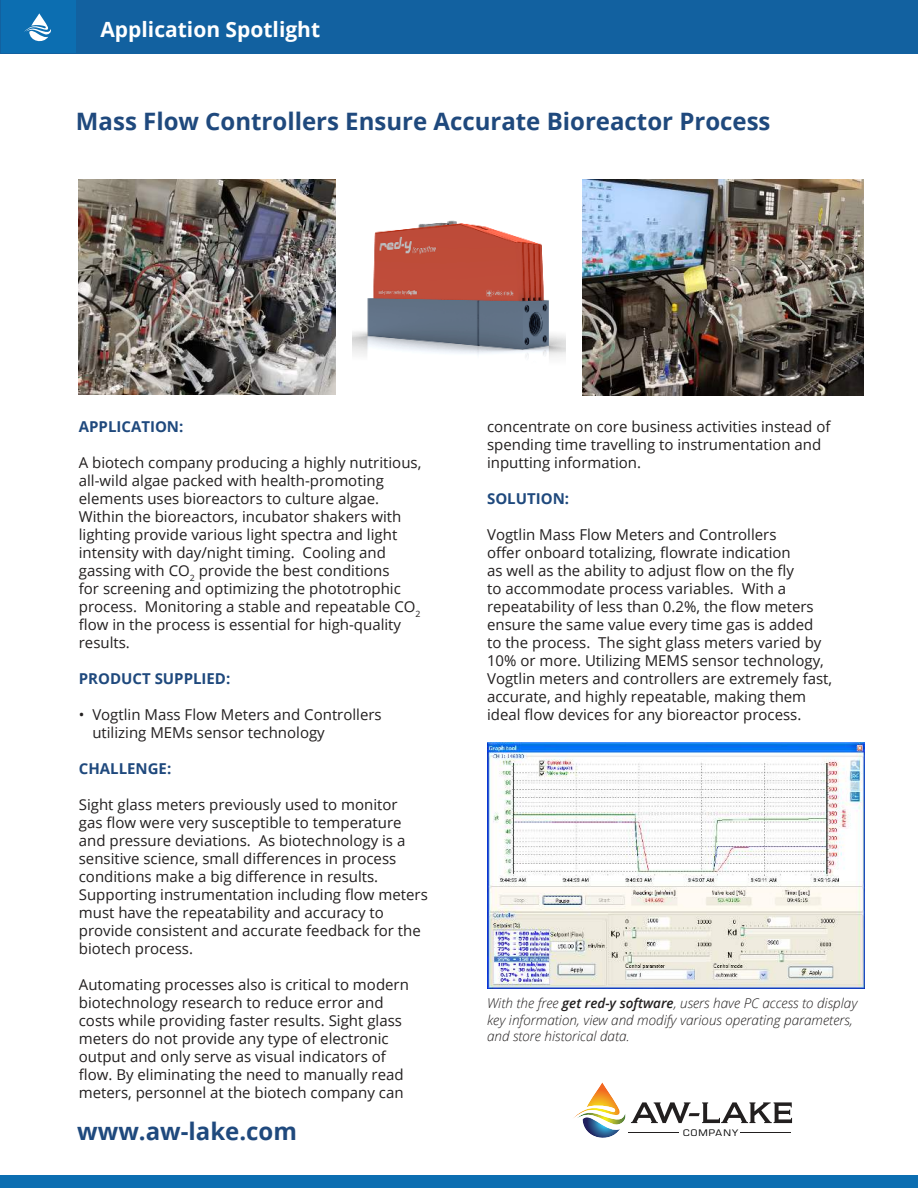
<style>
.page{position:relative;width:918px;height:1188px;background:#fff}
.page>*{position:absolute;margin:0;border:0;box-sizing:border-box;transform-origin:0 0}
.t1{font:700 24px "Open Sans";color:#1f497d}
.t2{font:700 21px "Open Sans";color:#fff}
.t3{font:15px/18px "Open Sans";color:#221f1f}
.t4{font:700 15px "Open Sans";color:#1f497d}
.t5{font:italic 300 13.5px/16.2px "Open Sans";color:#221f1f}
.t6{font:8.7px "Eurostile";letter-spacing:.12em;color:#010101;scale:1.1 1}
.s1{font-weight:600}
</style>
<div class="page">
<div style="left:0;top:0;width:918px;height:54px;background:#1261a0"></div>
<svg style="left:631px;top:1102px;width:161px;height:21px"></svg>
<img style="left:584px;top:1125px;width:36px;height:13px">
<img style="left:574px;top:1082px;width:46px;height:36px">
<img style="left:576px;top:1113px;width:50px;height:12px">
<hr style="left:629px;top:1132px;width:50px;height:1px;background:#221f1f">
<hr style="left:740px;top:1132px;width:51px;height:1px;background:#221f1f">
<div style="left:2px;top:0;width:74px;height:52px;background:#0c6eb1"></div>
<svg style="left:24px;top:13px;width:27px;height:29px"></svg>
<div style="left:0;top:1175px;width:918px;height:13px;background:#0c6eb1"></div>
<img style="left:79px;top:179px;width:257px;height:216px">
<img style="left:582px;top:179px;width:281px;height:216px">
<img style="left:352px;top:220px;width:214px;height:138px">
<img style="left:487px;top:742px;width:378px;height:246px">
<h2 class="t2" style="left:100px;top:21px;width:221px">Application Spotlight</h2>
<h1 class="t1" style="left:76px;top:111px;width:696px">Mass Flow Controllers Ensure Accurate Bioreactor Process</h1>
<p class="t4" style="left:79px;top:421px;width:106px">APPLICATION:</p>
<p class="t3" style="left:79px;top:455px;width:344px">A biotech company producing a highly nutritious, all-wild algae packed with health-promoting elements uses bioreactors to culture algae.<br>Within the bioreactors, incubator shakers with lighting provide various light spectra and light intensity with day/night timing. Cooling and gassing with CO<sub>2</sub> provide the best conditions<br>for screening and optimizing the phototrophic process. Monitoring a stable and repeatable CO<sub>2 </sub>flow in the process is essential for high-quality results.</p>
<p class="t4" style="left:79px;top:673px;width:153px">PRODUCT SUPPLIED:</p>
<p class="t3" style="left:92px;top:707px;width:291px;text-indent:-14px">• Vogtlin Mass Flow Meters and Controllers utilizing MEMs sensor technology</p>
<p class="t4" style="left:79px;top:763px;width:94px">CHALLENGE:</p>
<p class="t3" style="left:79px;top:797px;width:351px">Sight glass meters previously used to monitor<br>gas flow were very susceptible to temperature and pressure deviations. As biotechnology is a sensitive science, small differences in process conditions make a big difference in results.<br>Supporting instrumentation including flow meters must have the repeatability and accuracy to provide consistent and accurate feedback for the biotech process.</p>
<p class="t3" style="left:79px;top:977px;width:332px">Automating processes also is critical to modern biotechnology research to reduce error and costs while providing faster results. Sight glass meters do not provide any type of electronic output and only serve as visual indicators of flow. By eliminating the need to manually read meters, personnel at the biotech company can</p>
<h1 class="t1" style="left:77px;top:1121px;width:221px">www.aw-lake.com</h1>
<p class="t3" style="left:487px;top:419px;width:345px">concentrate on core business activities instead of spending time travelling to instrumentation and inputting information.</p>
<p class="t4" style="left:487px;top:493px;width:84px">SOLUTION:</p>
<p class="t3" style="left:487px;top:527px;width:347px">Vogtlin Mass Flow Meters and Controllers<br>offer onboard totalizing, flowrate indication<br>as well as the ability to adjust flow on the fly<br>to accommodate process variables. With a repeatability of less than 0.2%, the flow meters ensure the same value every time gas is added<br>to the process. The sight glass meters varied by 10% or more. Utilizing MEMS sensor technology, Vogtlin meters and controllers are extremely fast, accurate, and highly repeatable, making them ideal flow devices for any bioreactor process.</p>
<p class="t5" style="left:487px;top:997px;width:372px">With the free <span class="s1">get red-y software</span>, users have PC access to display key information, view and modify various operating parameters, and store historical data.</p>
<p class="t6" style="left:683px;top:1128px;width:52px">COMPANY</p>
</div>
